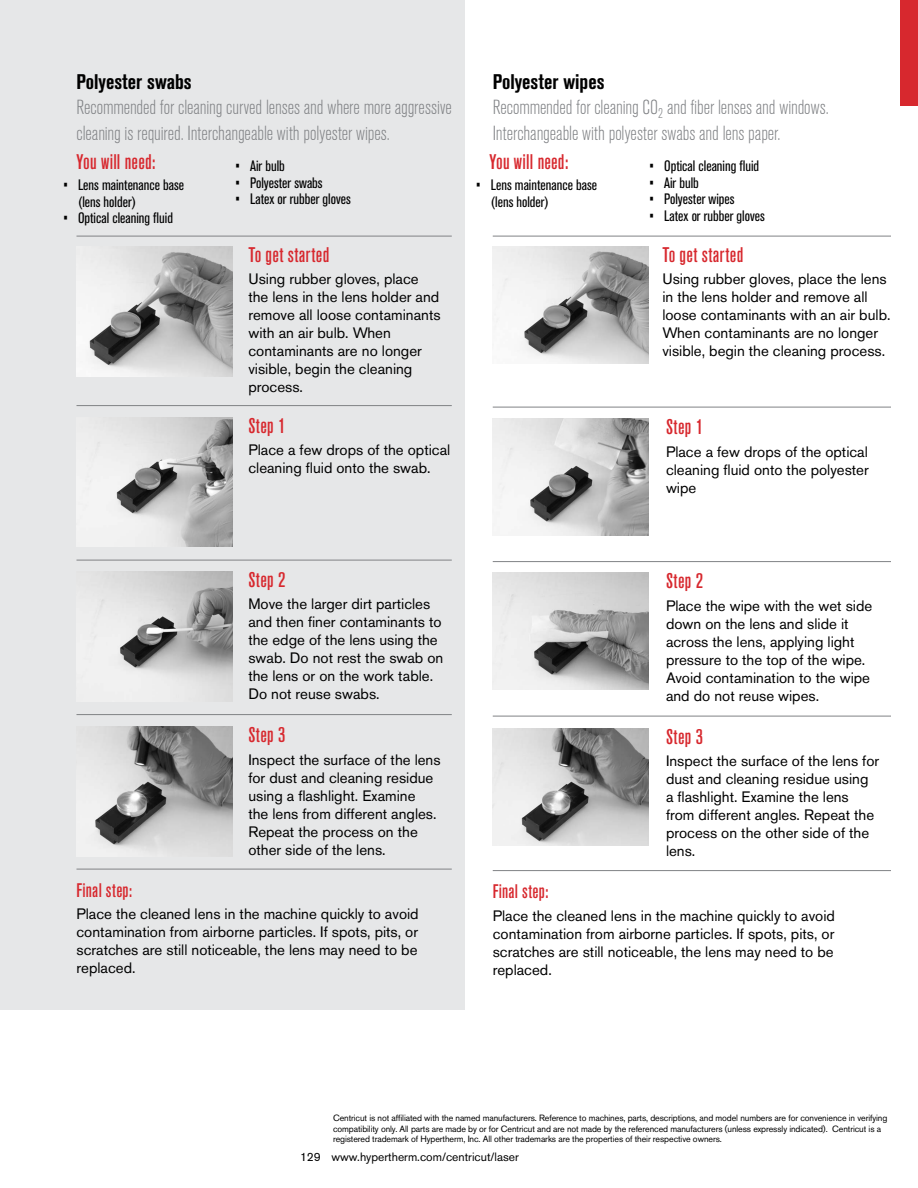
<style>
.page{position:relative;width:918px;height:1188px;background:#fff}
.page>*{position:absolute;margin:0;border:0;box-sizing:border-box;transform-origin:0 0}
.t1{font:500 condensed 21px "Akzidenz Grotesk Pro";letter-spacing:.015em;color:#d7282e}
.t2{font:700 condensed 21px "Akzidenz Grotesk Pro";color:#000}
.t3{font:300 condensed 20.25px/25.5px "Akzidenz Grotesk Pro";letter-spacing:-.005em;color:#808285}
.t4{font:500 condensed 19.5px "Akzidenz Grotesk Pro";letter-spacing:.015em;color:#d7282e}
.t5{font:15px/18px "Akzidenz Grotesk Pro";color:#000}
.t6{font:condensed 15px/16.5px "Akzidenz Grotesk Pro";color:#000}
.t7{font:12px "Akzidenz Grotesk Pro";color:#000}
.t8{font:9px/10.5px "Akzidenz Grotesk Pro";letter-spacing:-.01em;color:#000}
</style>
<div class="page">
<div style="left:0;top:0;width:464px;height:1010px;background:#e6e7e8"></div>
<hr style="left:493px;top:236px;width:398px;height:1px;background:#808285">
<hr style="left:493px;top:407px;width:398px;height:1px;background:#808285">
<hr style="left:493px;top:561px;width:398px;height:1px;background:#808285">
<hr style="left:493px;top:716px;width:398px;height:1px;background:#808285">
<hr style="left:493px;top:870px;width:398px;height:1px;background:#808285">
<hr style="left:76px;top:236px;width:376px;height:1px;background:#808285">
<hr style="left:76px;top:405px;width:376px;height:1px;background:#808285">
<hr style="left:76px;top:560px;width:376px;height:1px;background:#808285">
<hr style="left:76px;top:714px;width:376px;height:1px;background:#808285">
<hr style="left:76px;top:869px;width:376px;height:1px;background:#808285">
<img style="left:76px;top:727px;width:156px;height:129px">
<img style="left:76px;top:246px;width:156px;height:130px">
<img style="left:76px;top:417px;width:156px;height:130px">
<img style="left:76px;top:571px;width:156px;height:130px">
<img style="left:493px;top:246px;width:156px;height:117px">
<img style="left:493px;top:419px;width:156px;height:116px">
<img style="left:493px;top:573px;width:156px;height:117px">
<img style="left:493px;top:728px;width:156px;height:117px">
<div style="left:900px;top:0;width:18px;height:106px;background:#d7282e"></div>
<h1 class="t2" style="left:76px;top:68px;width:117px">Polyester swabs</h1>
<h2 class="t3" style="left:76px;top:94px;width:377px">Recommended for cleaning curved lenses and where more aggressive cleaning is required. Interchangeable with polyester wipes.</h2>
<h1 class="t1" style="left:76px;top:148px;width:80px">You will need:</h1>
<p class="t6" style="left:78px;top:176px;width:108px;text-indent:-15px">• Lens maintenance base (lens holder)</p>
<p class="t6" style="left:63px;top:209px;width:111px">• Optical cleaning fluid</p>
<p class="t6" style="left:235px;top:158px;width:51px">• Air bulb</p>
<p class="t6" style="left:235px;top:174px;width:89px">• Polyester swabs</p>
<p class="t6" style="left:235px;top:191px;width:117px">• Latex or rubber gloves</p>
<h1 class="t1" style="left:248px;top:241px;width:82px">To get started</h1>
<p class="t5" style="left:248px;top:270px;width:194px">Using rubber gloves, place the lens in the lens holder and remove all loose contaminants with an air bulb. When contaminants are no longer visible, begin the cleaning process.</p>
<h1 class="t1" style="left:248px;top:412px;width:39px">Step 1</h1>
<p class="t5" style="left:248px;top:441px;width:203px">Place a few drops of the optical cleaning fluid onto the swab.</p>
<h1 class="t2" style="left:493px;top:68px;width:113px">Polyester wipes</h1>
<h2 class="t3" style="left:493px;top:94px;width:337px">Recommended for cleaning CO<sub>2</sub> and fiber lenses and windows.<br>Interchangeable with polyester swabs and lens paper.</h2>
<h1 class="t1" style="left:489px;top:148px;width:80px">You will need:</h1>
<p class="t6" style="left:491px;top:176px;width:108px;text-indent:-15px">• Lens maintenance base (lens holder)</p>
<h1 class="t1" style="left:662px;top:241px;width:82px">To get started</h1>
<p class="t5" style="left:662px;top:270px;width:230px">Using rubber gloves, place the lens in the lens holder and remove all loose contaminants with an air bulb.<br>When contaminants are no longer visible, begin the cleaning process.</p>
<p class="t6" style="left:649px;top:158px;width:111px">• Optical cleaning fluid</p>
<p class="t6" style="left:649px;top:174px;width:51px">• Air bulb</p>
<p class="t6" style="left:649px;top:191px;width:87px">• Polyester wipes</p>
<p class="t6" style="left:649px;top:207px;width:117px">• Latex or rubber gloves</p>
<h1 class="t1" style="left:666px;top:413px;width:39px">Step 1</h1>
<p class="t5" style="left:666px;top:442px;width:204px;text-align:justify">Place a few drops of the optical cleaning fluid onto the polyester wipe</p>
<h1 class="t1" style="left:248px;top:566px;width:39px">Step 2</h1>
<p class="t5" style="left:248px;top:595px;width:197px">Move the larger dirt particles and then finer contaminants to the edge of the lens using the swab. Do not rest the swab on the lens or on the work table.<br>Do not reuse swabs.</p>
<h1 class="t1" style="left:248px;top:721px;width:39px">Step 3</h1>
<p class="t5" style="left:248px;top:751px;width:194px">Inspect the surface of the lens for dust and cleaning residue using a flashlight. Examine<br>the lens from different angles.<br>Repeat the process on the other side of the lens.</p>
<h3 class="t4" style="left:76px;top:877px;width:57px">Final step:</h3>
<p class="t5" style="left:76px;top:905px;width:344px;text-align:justify">Place the cleaned lens in the machine quickly to avoid contamination from airborne particles. If spots, pits, or scratches are still noticeable, the lens may need to be replaced.</p>
<h1 class="t1" style="left:666px;top:567px;width:39px">Step 2</h1>
<p class="t5" style="left:666px;top:597px;width:208px">Place the wipe with the wet side down on the lens and slide it across the lens, applying light pressure to the top of the wipe.<br>Avoid contamination to the wipe and do not reuse wipes.</p>
<h1 class="t1" style="left:666px;top:723px;width:39px">Step 3</h1>
<p class="t5" style="left:666px;top:752px;width:215px">Inspect the surface of the lens for dust and cleaning residue using a flashlight. Examine the lens from different angles. Repeat the process on the other side of the lens.</p>
<h3 class="t4" style="left:493px;top:879px;width:57px">Final step:</h3>
<p class="t5" style="left:493px;top:906px;width:344px;text-align:justify">Place the cleaned lens in the machine quickly to avoid contamination from airborne particles. If spots, pits, or scratches are still noticeable, the lens may need to be replaced.</p>
<p class="t8" style="left:333px;top:1113px;width:556px">Centricut is not affiliated with the named manufacturers. Reference to machines, parts, descriptions, and model numbers are for convenience in verifying compatibility only. All parts are made by or for Centricut and are not made by the referenced manufacturers (unless expressly indicated). Centricut is a registered trademark of Hypertherm, Inc. All other trademarks are the properties of their respective owners.</p>
<p class="t7" style="left:300px;top:1149px;width:220px">129 www.hypertherm.com/centricut/laser</p>
</div>
